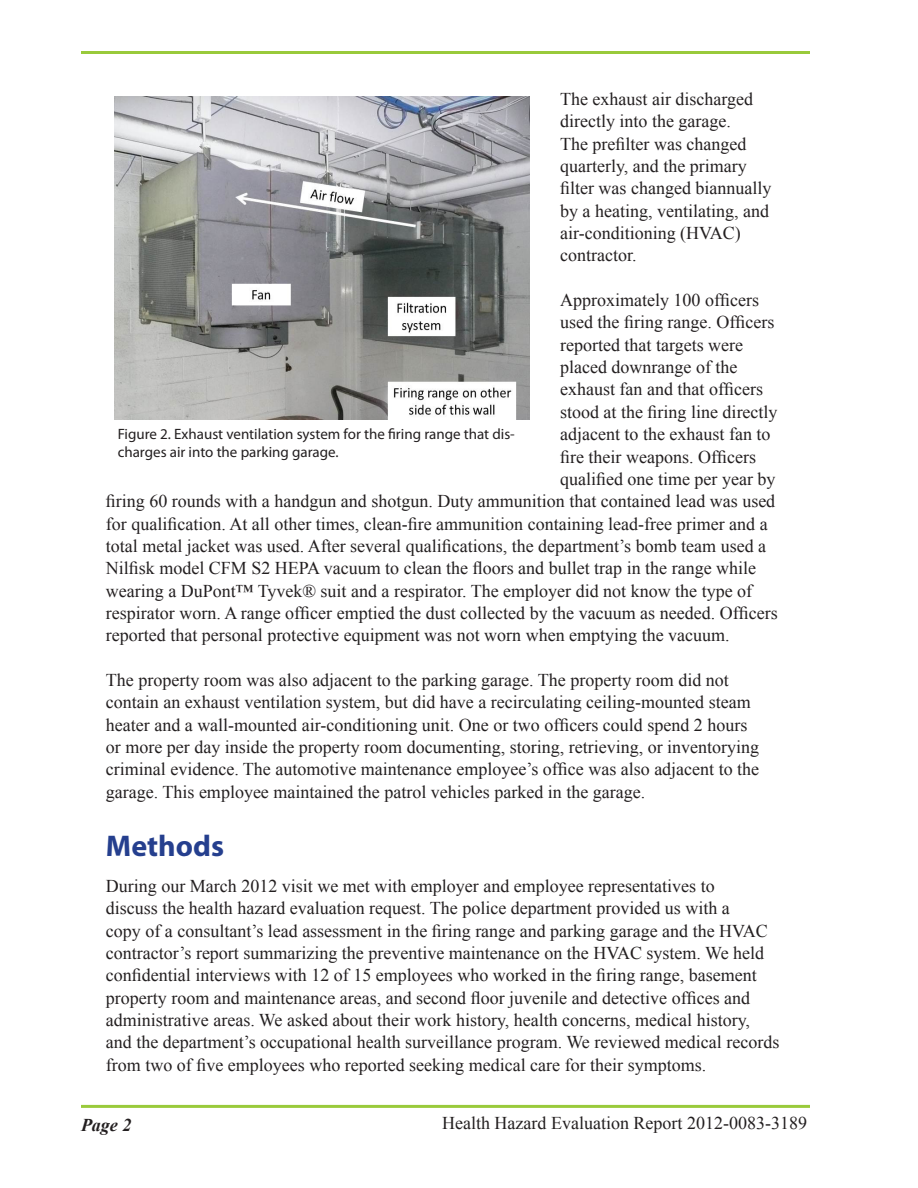
<style>
.page{position:relative;width:918px;height:1188px;background:#fff}
.page>*{position:absolute;margin:0;border:0;box-sizing:border-box;transform-origin:0 0}
.Body_Heading_1{font:700 30px "Myriad Pro";color:#253f8e}
.t1{font:18px/22.4px "Times New Roman";color:#231f20}
.t2{font:italic 700 18px "Times New Roman";color:#231f20}
.t3{font:15px/18px "Myriad Pro";color:#231f20}
</style>
<div class="page">
<hr style="left:81px;top:1105px;width:729px;height:3px;background:#99ca3b">
<hr style="left:81px;top:51px;width:729px;height:3px;background:#99ca3b">
<img style="left:114px;top:96px;width:416px;height:324px">
<p class="t1" style="left:560px;top:87px;width:213px">The exhaust air discharged directly into the garage.<br>The prefilter was changed quarterly, and the primary filter was changed biannually by a heating, ventilating, and air-conditioning (HVAC) contractor.</p>
<p class="t1" style="left:560px;top:289px;width:200px">Approximately 100 officers</p>
<p class="t1" style="left:560px;top:311px;width:216px">used the firing range. Officers</p>
<p class="t1" style="left:560px;top:333px;width:185px">reported that targets were</p>
<p class="t1" style="left:560px;top:356px;width:179px">placed downrange of the</p>
<p class="t1" style="left:560px;top:378px;width:204px">exhaust fan and that officers</p>
<p class="t1" style="left:560px;top:400px;width:219px">stood at the firing line directly</p>
<p class="t1" style="left:560px;top:423px;width:212px">adjacent to the exhaust fan to</p>
<p class="t1" style="left:560px;top:445px;width:197px">fire their weapons. Officers</p>
<p class="t1" style="left:560px;top:467px;width:217px">qualified one time per year by</p>
<p class="t1" style="left:106px;top:490px;width:671px">firing 60 rounds with a handgun and shotgun. Duty ammunition that contained lead was used</p>
<p class="t1" style="left:106px;top:512px;width:663px">for qualification. At all other times, clean-fire ammunition containing lead-free primer and a</p>
<p class="t1" style="left:106px;top:534px;width:662px">total metal jacket was used. After several qualifications, the department’s bomb team used a</p>
<p class="t1" style="left:106px;top:557px;width:652px">Nilfisk model CFM S2 HEPA vacuum to clean the floors and bullet trap in the range while</p>
<p class="t1" style="left:106px;top:579px;width:648px">wearing a DuPont™ Tyvek® suit and a respirator. The employer did not know the type of</p>
<p class="t1" style="left:106px;top:602px;width:673px">respirator worn. A range officer emptied the dust collected by the vacuum as needed. Officers</p>
<p class="t1" style="left:106px;top:624px;width:625px">reported that personal protective equipment was not worn when emptying the vacuum.</p>
<p class="t1" style="left:106px;top:669px;width:655px">The property room was also adjacent to the parking garage. The property room did not contain an exhaust ventilation system, but did have a recirculating ceiling-mounted steam heater and a wall-mounted air-conditioning unit. One or two officers could spend 2 hours or more per day inside the property room documenting, storing, retrieving, or inventorying criminal evidence. The automotive maintenance employee’s office was also adjacent to the garage. This employee maintained the patrol vehicles parked in the garage.</p>
<p class="Body_Heading_1" style="left:106px;top:826px;width:120px">Methods</p>
<p class="t1" style="left:106px;top:874px;width:675px">During our March 2012 visit we met with employer and employee representatives to<br>discuss the health hazard evaluation request. The police department provided us with a<br>copy of a consultant’s lead assessment in the firing range and parking garage and the HVAC contractor’s report summarizing the preventive maintenance on the HVAC system. We held confidential interviews with 12 of 15 employees who worked in the firing range, basement property room and maintenance areas, and second floor juvenile and detective offices and administrative areas. We asked about their work history, health concerns, medical history, and the department’s occupational health surveillance program. We reviewed medical records from two of five employees who reported seeking medical care for their symptoms.</p>
<p class="t3" style="left:118px;top:425px;width:399px">Figure 2. Exhaust ventilation system for the firing range that dis&shy;charges air into the parking garage.</p>
<p class="t2" style="left:81px;top:1113px;width:52px">Page 2</p>
<p class="t1" style="left:442px;top:1112px;width:366px">Health Hazard Evaluation Report 2012-0083-3189</p>
</div>
